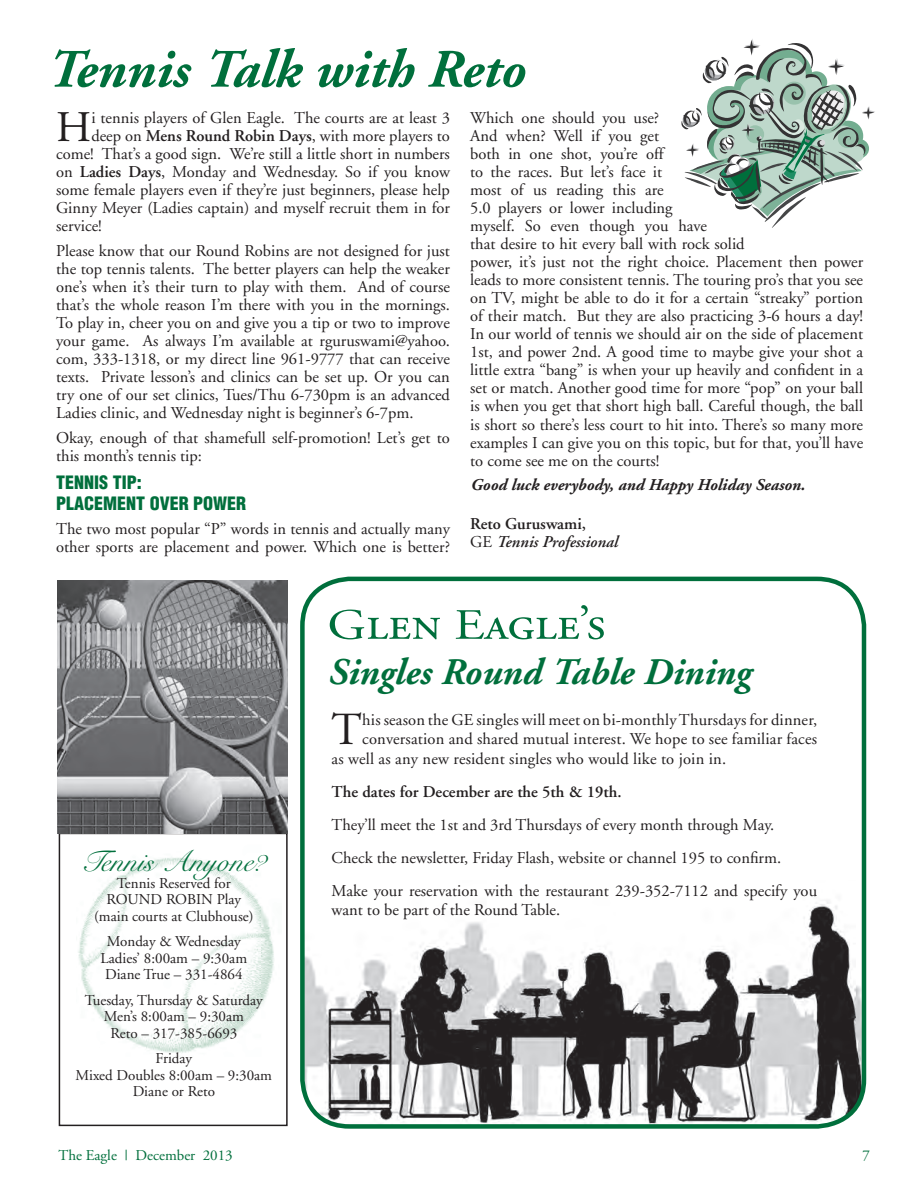
<style>
.page{position:relative;width:918px;height:1188px;background:#fff}
.page>*{position:absolute;margin:0;border:0;box-sizing:border-box;transform-origin:0 0}
.t1{font:italic 700 54px "Adobe Garamond";color:#006f3c}
.t2{font:48px "Adobe Garamond Regular SC";color:#006f3c;scale:1.08 1}
.t3{font:45.9px "Adobe Garamond";color:#231f20}
.t4{font:43.65px "Adobe Garamond";color:#231f20}
.t5{font:italic 700 37.5px "Adobe Garamond";color:#006f3c}
.t6{font:30px "Snell Roundhand Script";color:#006f3c}
.t7{font:900 condensed 18px/21.8px "Helvetica";color:#006f3c}
.t8{font:16.5px/18px "Adobe Garamond";color:#231f20}
.t9{font:italic 700 16.5px "Adobe Garamond";color:#231f20}
.t10{font:italic 600 16.5px/18px "Adobe Garamond";color:#231f20}
.t11{font:600 16.5px "Adobe Garamond";color:#231f20}
.t12{font:15px/16.5px "Adobe Garamond";color:#231f20;text-align:center}
.t13{font:15px "Adobe Garamond";color:#006f3c}
.s1{font-style:normal}
.s2{font-weight:400;font-style:normal}
.s3{font-weight:600}
.s4{font-size:43.2px}
</style>
<div class="page">
<svg style="left:681px;top:39px;width:194px;height:189px"></svg>
<img style="left:78px;top:857px;width:196px;height:196px">
<div style="left:59px;top:833px;width:229px;height:293px;border:2px solid #231f20"></div>
<img style="left:58px;top:580px;width:230px;height:254px">
<img style="left:305px;top:900px;width:559px;height:224px">
<div style="left:300px;top:577px;width:566px;height:552px;border:4px solid #006f3c;border-radius:47px"></div>
<h1 class="t1" style="left:45px;top:40px;width:480px">Tennis Talk with Reto</h1>
<h3 class="t4" style="left:56px;top:104px;width:37px">H</h3>
<p class="t8" style="left:91px;top:110px;width:360px">i tennis players of Glen Eagle. The courts are at least 3</p>
<p class="t8" style="left:470px;top:110px;width:394px">Which one should you use?<br>And when? Well if you get<br>both in one shot, you’re off<br>to the races. But let’s face it<br>most of us reading this are<br>5.0 players or lower including<br>myself. So even though you have<br>that desire to hit every ball with rock solid<br>power, it’s just not the right choice. Placement then power leads to more consistent tennis. The touring pro’s that you see on TV, might be able to do it for a certain “streaky” portion of their match. But they are also practicing 3-6 hours a day!<br>In our world of tennis we should air on the side of placement 1st, and power 2nd. A good time to maybe give your shot a little extra “bang” is when your up heavily and confident in a set or match. Another good time for more “pop” on your ball is when you get that short high ball. Careful though, the ball is short so there’s less court to hit into. There’s so many more examples I can give you on this topic, but for that, you’ll have to come see me on the courts!</p>
<p class="t9" style="left:470px;top:476px;width:336px">Good luck everybody, and Happy Holiday Season.</p>
<p class="t10" style="left:470px;top:515px;width:149px"><span class="s1">Reto Guruswami,<br></span><span class="s2">GE</span> Tennis Professional</p>
<p class="t8" style="left:91px;top:128px;width:360px">deep on <span class="s3">Mens Round Robin Days</span>, with more players to</p>
<p class="t8" style="left:56px;top:146px;width:395px">come! That’s a good sign. We’re still a little short in numbers</p>
<p class="t8" style="left:56px;top:164px;width:395px">on <span class="s3">Ladies Days</span>, Monday and Wednesday. So if you know</p>
<p class="t8" style="left:56px;top:182px;width:395px">some female players even if they’re just beginners, please help</p>
<p class="t8" style="left:56px;top:200px;width:395px">Ginny Meyer (Ladies captain) and myself recruit them in for</p>
<p class="t8" style="left:56px;top:218px;width:47px">service!</p>
<p class="t8" style="left:56px;top:242px;width:395px;text-align:justify">Please know that our Round Robins are not designed for just the top tennis talents. The better players can help the weaker one’s when it’s their turn to play with them. And of course that’s the whole reason I’m there with you in the mornings.<br>To play in, cheer you on and give you a tip or two to improve your game. As always I’m available at rguruswami@yahoo. com, 333-1318, or my direct line 961-9777 that can receive texts. Private lesson’s and clinics can be set up. Or you can try one of our set clinics, Tues/Thu 6-730pm is an advanced Ladies clinic, and Wednesday night is beginner’s 6-7pm.</p>
<p class="t8" style="left:56px;top:429px;width:395px">Okay, enough of that shamefull self-promotion! Let’s get to this month’s tennis tip:</p>
<p class="t7" style="left:56px;top:471px;width:192px">TENNIS TIP:<br>PLACEMENT OVER POWER</p>
<p class="t8" style="left:56px;top:520px;width:395px">The two most popular “P” words in tennis and actually many other sports are placement and power. Which one is better?</p>
<h2 class="t2" style="left:327px;top:598px;width:259px"><span class="s4">G</span>len <span class="s4">E</span>agle’s</h2>
<h3 class="t6" style="left:81px;top:844px;width:188px">Tennis Anyone?</h3>
<p class="t12" style="left:94px;top:875px;width:161px">Tennis Reserved for<br>ROUND ROBIN Play (main courts at Clubhouse)</p>
<p class="t12" style="left:101px;top:934px;width:148px">Monday &amp; Wednesday<br>Ladies’ 8:00am – 9:30am<br>Diane True – 331-4864</p>
<p class="t12" style="left:85px;top:992px;width:179px">Tuesday, Thursday &amp; Saturday<br>Men’s 8:00am – 9:30am<br>Reto – 317-385-6693</p>
<p class="t12" style="left:76px;top:1051px;width:198px">Friday<br>Mixed Doubles 8:00am – 9:30am<br>Diane or Reto</p>
<h3 class="t5" style="left:327px;top:652px;width:424px">Singles Round Table Dining</h3>
<h3 class="t3" style="left:332px;top:705px;width:32px">T</h3>
<p class="t8" style="left:362px;top:711px;width:456px">his season the GE singles will meet on bi-monthly Thursdays for dinner,</p>
<p class="t8" style="left:362px;top:731px;width:456px">conversation and shared mutual interest. We hope to see familiar faces</p>
<p class="t8" style="left:332px;top:750px;width:396px">as well as any new resident singles who would like to join in.</p>
<p class="t11" style="left:332px;top:783px;width:292px">The dates for December are the 5th &amp; 19th.</p>
<p class="t8" style="left:332px;top:809px;width:487px;line-height:33px">They’ll meet the 1st and 3rd Thursdays of every month through May.<br>Check the newsletter, Friday Flash, website or channel 195 to confirm.<br>Make your reservation with the restaurant 239-352-7112 and specify you</p>
<p class="t8" style="left:332px;top:902px;width:230px">want to be part of the Round Table.</p>
<p class="t13" style="left:58px;top:1147px;width:176px">The Eagle | December 2013</p>
<p class="t13" style="left:862px;top:1147px;width:9px">7</p>
</div>
